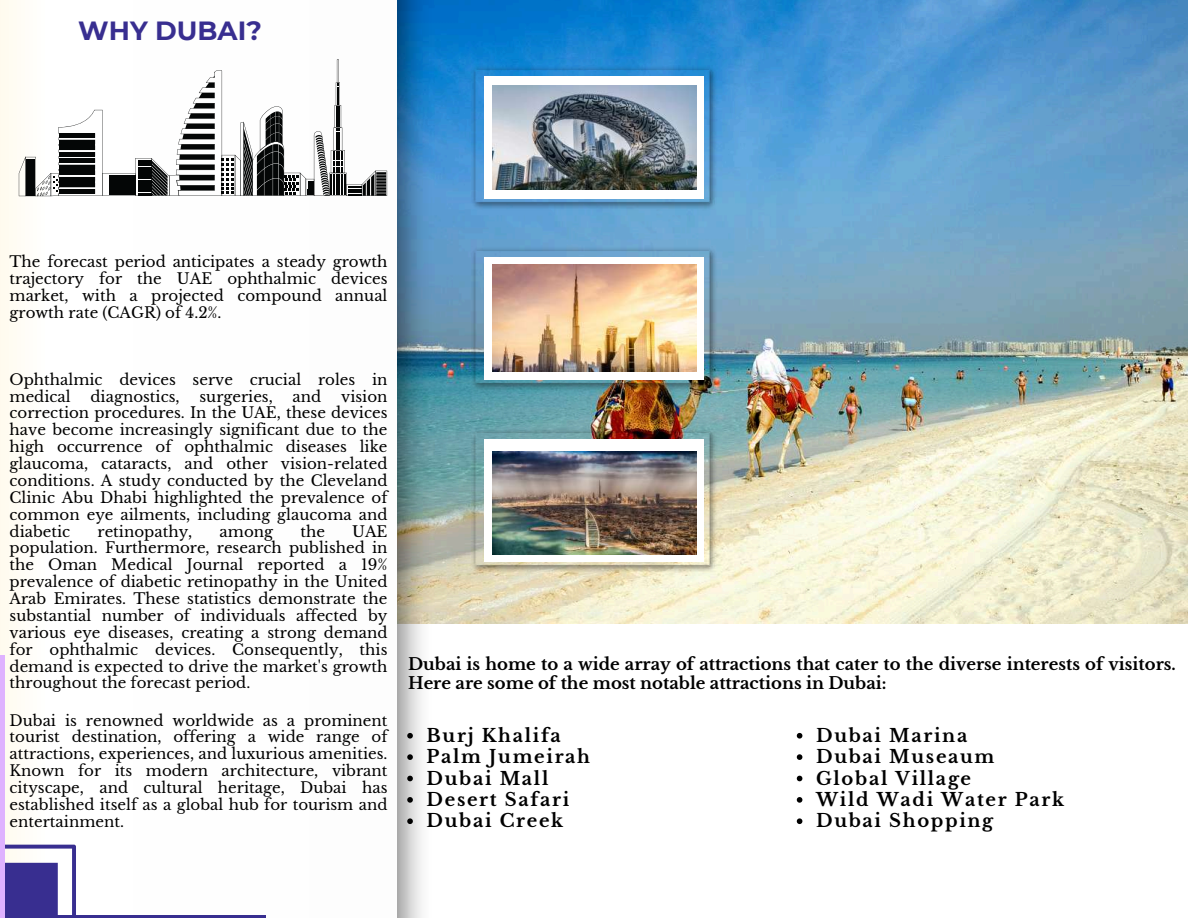
<style>
.page{position:relative;width:1188px;height:918px;background:#fff}
.page>*{position:absolute;margin:0;border:0;box-sizing:border-box;transform-origin:0 0}
.t1{font:700 26.25px "Montserrat";color:#382e90}
.t2{font:700 18px/21.3px "Libre Baskerville";letter-spacing:.095em;color:#000}
.t3{font:700 16.5px/19.2px "Libre Baskerville";color:#000}
.t4{font:15px/16.8px "Libre Baskerville";color:#000;text-align:justify}
</style>
<div class="page">
<img style="left:434px;top:0;width:754px;height:623px">
<img style="left:397px;top:0;width:37px;height:918px">
<img style="left:471px;top:428px;width:246px;height:145px">
<img style="left:471px;top:65px;width:246px;height:145px">
<img style="left:471px;top:246px;width:246px;height:145px">
<div style="left:484px;top:440px;width:220px;height:122px;background:#fff"></div>
<div style="left:484px;top:76px;width:220px;height:123px;background:#fff"></div>
<div style="left:484px;top:257px;width:220px;height:123px;background:#fff"></div>
<img style="left:493px;top:86px;width:204px;height:103px">
<img style="left:493px;top:264px;width:204px;height:107px">
<img style="left:493px;top:451px;width:204px;height:104px">
<svg style="left:19px;top:59px;width:368px;height:137px"></svg>
<svg style="left:407px;top:733px;width:6px;height:6px"></svg>
<svg style="left:407px;top:754px;width:6px;height:6px"></svg>
<svg style="left:407px;top:776px;width:6px;height:5px"></svg>
<svg style="left:407px;top:797px;width:6px;height:6px"></svg>
<svg style="left:407px;top:818px;width:6px;height:6px"></svg>
<svg style="left:797px;top:733px;width:5px;height:6px"></svg>
<svg style="left:797px;top:754px;width:5px;height:6px"></svg>
<svg style="left:797px;top:776px;width:5px;height:5px"></svg>
<svg style="left:797px;top:797px;width:5px;height:6px"></svg>
<svg style="left:797px;top:818px;width:5px;height:6px"></svg>
<svg style="left:5px;top:845px;width:71px;height:71px"></svg>
<hr style="left:0;top:916px;width:265px;height:2px;background:#382e90">
<div style="left:0;top:655px;width:5px;height:263px;background:#dfb2ff"></div>
<h1 class="t1" style="left:78px;top:15px;width:185px">WHY DUBAI?</h1>
<p class="t4" style="left:10px;top:254px;width:379px">The forecast period anticipates a steady growth trajectory for the UAE ophthalmic devices market, with a projected compound annual growth rate (CAGR) of 4.2%.</p>
<p class="t4" style="left:10px;top:371px;width:379px">Ophthalmic devices serve crucial roles in medical</p>
<p class="t4" style="left:91px;top:388px;width:91px">diagnostics,</p>
<p class="t4" style="left:200px;top:388px;width:75px">surgeries,</p>
<p class="t4" style="left:293px;top:388px;width:30px">and</p>
<p class="t4" style="left:10px;top:388px;width:379px;text-indent:332px">vision correction procedures. In the UAE, these devices have become increasingly significant due to the high occurrence of ophthalmic diseases like glaucoma, cataracts, and other vision-related conditions. A study conducted by the Cleveland Clinic Abu Dhabi highlighted the prevalence of common eye ailments, including glaucoma and diabetic</p>
<p class="t4" style="left:98px;top:523px;width:96px">retinopathy,</p>
<p class="t4" style="left:220px;top:523px;width:55px">among</p>
<p class="t4" style="left:300px;top:523px;width:26px">the</p>
<p class="t4" style="left:10px;top:523px;width:379px;text-indent:343px">UAE population. Furthermore, research published in the Oman Medical Journal reported a 19% prevalence of diabetic retinopathy in the United Arab Emirates. These statistics demonstrate the substantial number of individuals affected by various eye diseases, creating a strong demand for ophthalmic devices. Consequently, this demand is expected to drive the market's growth throughout the forecast period.</p>
<p class="t4" style="left:10px;top:712px;width:379px">Dubai is renowned worldwide as a prominent tourist destination, offering a wide range of attractions, experiences, and luxurious amenities.<br>Known for its modern architecture, vibrant cityscape, and cultural heritage, Dubai has established itself as a global hub for tourism and entertainment.</p>
<p class="t3" style="left:408px;top:655px;width:769px">Dubai is home to a wide array of attractions that cater to the diverse interests of visitors.<br>Here are some of the most notable attractions in Dubai:</p>
<p class="t2" style="left:427px;top:725px;width:165px">Burj Khalifa<br>Palm Jumeirah<br>Dubai Mall<br>Desert Safari<br>Dubai Creek</p>
<p class="t2" style="left:816px;top:725px;width:249px">Dubai Marina<br>Dubai Museaum<br>Global Village<br>Wild Wadi Water Park<br>Dubai Shopping</p>
</div>
